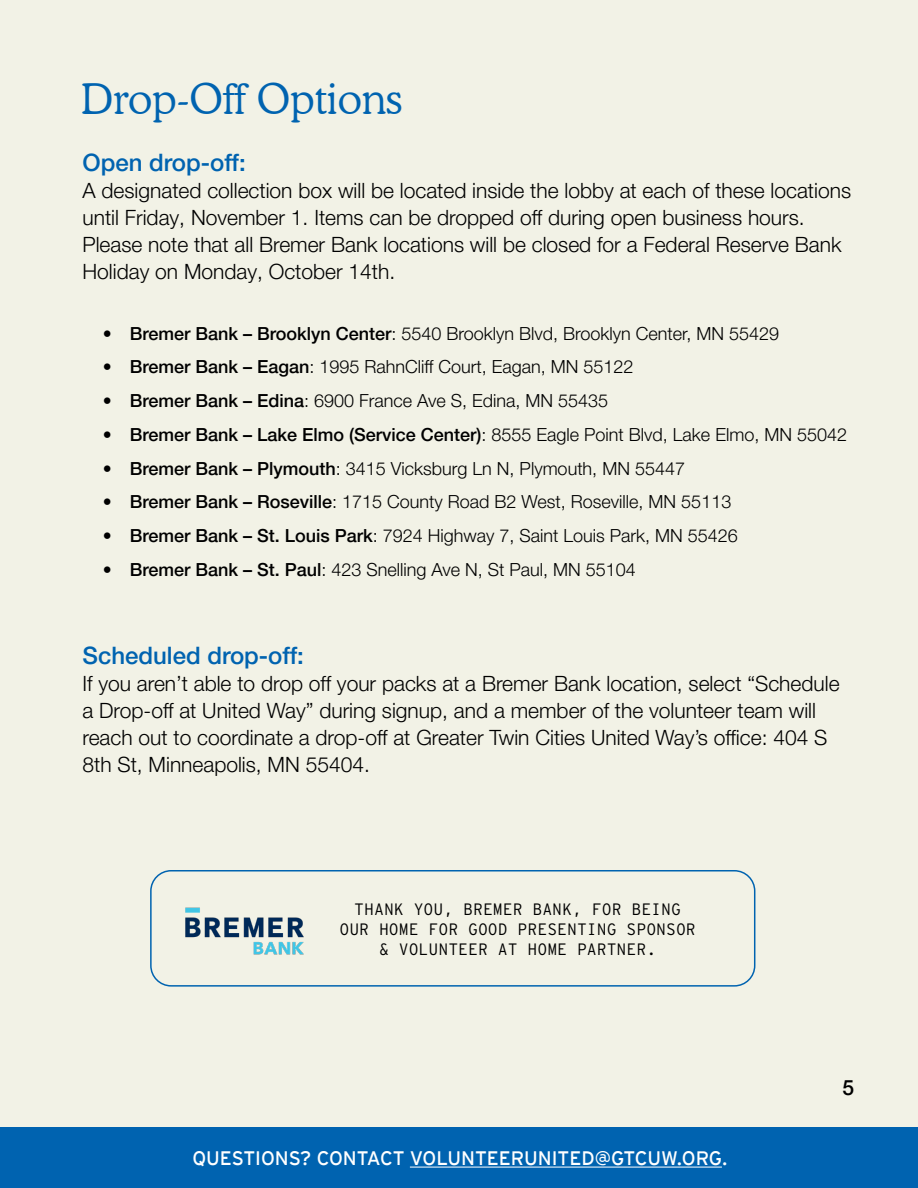
<style>
.page{position:relative;width:918px;height:1188px;background:#fff}
.page>*{position:absolute;margin:0;border:0;box-sizing:border-box;transform-origin:0 0}
.t1{font:300 42px "Cooper BT";color:#0063b0}
.t2{font:500 24px "Helvetica Neue LT Pro";color:#0063b0}
.t3{font:300 21px/27px "Helvetica Neue LT Pro";color:#000}
.t4{font:500 21px "Helvetica Neue LT Pro";color:#000}
.t5{font:19.5px "Interstate Mono";color:#fff}
.t6{font:300 18px "Helvetica Neue LT Pro";color:#000}
.t7{font:300 16.5px/19.8px "Interstate Mono";color:#000;text-align:center}
.s1{font-weight:500}
</style>
<div class="page">
<div style="left:0;top:1px;width:918px;height:1187px;background:#f2f2e6"></div>
<div style="left:150px;top:870px;width:605px;height:117px;border:2px solid #0063b0;border-radius:20px"></div>
<img style="left:185px;top:907px;width:119px;height:48px">
<div style="left:0;top:1128px;width:918px;height:60px;background:#0063b0"></div>
<hr style="left:410px;top:1167px;width:312px;height:1px;background:#fff">
<h1 class="t1" style="left:81px;top:74px;width:322px">Drop-Off Options</h1>
<p class="t2" style="left:82px;top:148px;width:165px">Open drop-off:</p>
<p class="t3" style="left:82px;top:177px;width:770px">A designated collection box will be located inside the lobby at each of these locations until Friday, November 1. Items can be dropped off during open business hours.<br>Please note that all Bremer Bank locations will be closed for a Federal Reserve Bank Holiday on Monday, October 14th.</p>
<p class="t6" style="left:103px;top:322px;width:678px"><span class="s1">• Bremer Bank – Brooklyn Center</span>: 5540 Brooklyn Blvd, Brooklyn Center, MN 55429</p>
<p class="t6" style="left:103px;top:356px;width:532px"><span class="s1">• Bremer Bank – Eagan</span>: 1995 RahnCliff Court, Eagan, MN 55122</p>
<p class="t6" style="left:103px;top:390px;width:507px"><span class="s1">• Bremer Bank – Edina</span>: 6900 France Ave S, Edina, MN 55435</p>
<p class="t6" style="left:103px;top:424px;width:746px"><span class="s1">• Bremer Bank – Lake Elmo (Service Center)</span>: 8555 Eagle Point Blvd, Lake Elmo, MN 55042</p>
<p class="t6" style="left:103px;top:457px;width:584px"><span class="s1">• Bremer Bank – Plymouth</span>: 3415 Vicksburg Ln N, Plymouth, MN 55447</p>
<p class="t6" style="left:103px;top:491px;width:630px"><span class="s1">• Bremer Bank – Roseville</span>: 1715 County Road B2 West, Roseville, MN 55113</p>
<p class="t6" style="left:103px;top:525px;width:637px"><span class="s1">• Bremer Bank – St. Louis Park</span>: 7924 Highway 7, Saint Louis Park, MN 55426</p>
<p class="t6" style="left:103px;top:559px;width:535px"><span class="s1">• Bremer Bank – St. Paul</span>: 423 Snelling Ave N, St Paul, MN 55104</p>
<p class="t2" style="left:82px;top:641px;width:223px">Scheduled drop-off:</p>
<p class="t3" style="left:82px;top:669px;width:759px">If you aren’t able to drop off your packs at a Bremer Bank location, select “Schedule a Drop-off at United Way” during signup, and a member of the volunteer team will reach out to coordinate a drop-off at Greater Twin Cities United Way’s office: 404 S 8th St, Minneapolis, MN 55404.</p>
<p class="t7" style="left:339px;top:899px;width:358px">THANK YOU, BREMER BANK, FOR BEING<br>OUR HOME FOR GOOD PRESENTING SPONSOR &amp; VOLUNTEER AT HOME PARTNER.</p>
<p class="t5" style="left:192px;top:1147px;width:537px">QUESTIONS? CONTACT VOLUNTEERUNITED@GTCUW.ORG.</p>
<p class="t4" style="left:842px;top:1075px;width:13px">5</p>
</div>
